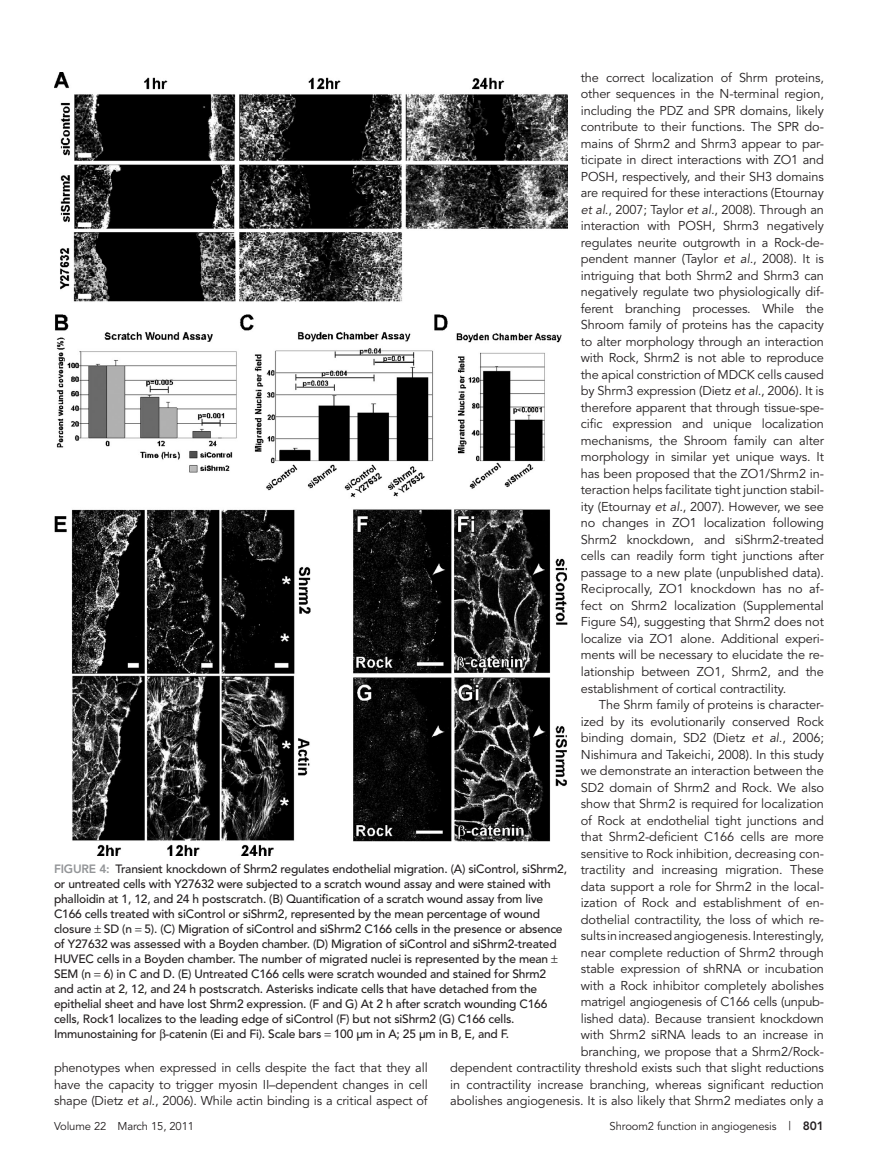
<style>
.page{position:relative;width:878px;height:1175px;background:#fff}
.page>*{position:absolute;margin:0;border:0;box-sizing:border-box;transform-origin:0 0}
.Body_Text_next_aveni{font:12.75px/16.5px "Avenir";letter-spacing:-.005em;color:#231f20;text-align:justify}
.Figure_caption{font:500 12px/15px "Avenir";letter-spacing:-.015em;color:#231f20}
.t1{font:11.25px "Avenir";letter-spacing:-.01em;color:#231f20}
.s1{font-style:italic}
.s2{font-weight:800;color:#939598}
.s3{font-size:12px}
.s4{font-weight:800;font-size:12px}
</style>
<div class="page">
<img style="left:54px;top:73px;width:513px;height:783px">
<p class="Body_Text_next_aveni" style="left:580px;top:69px;width:245px">the correct localization of Shrm proteins, other sequences in the N-terminal region, including the PDZ and SPR domains, likely contribute to their functions. The SPR do&shy;mains of Shrm2 and Shrm3 appear to par&shy;ticipate in direct interactions with ZO1 and POSH, respectively, and their SH3 domains are required for these interactions (Etournay <span class="s1">et al.</span>, 2007; Taylor <span class="s1">et al.</span>, 2008). Through an interaction with POSH, Shrm3 negatively regulates neurite outgrowth in a Rock-de&shy;pendent manner (Taylor <span class="s1">et al.</span>, 2008). It is intriguing that both Shrm2 and Shrm3 can negatively regulate two physiologically dif&shy;ferent branching processes. While the Shroom family of proteins has the capacity to alter morphology through an interaction with Rock, Shrm2 is not able to reproduce the apical constriction of MDCK cells caused by Shrm3 expression (Dietz <span class="s1">et al.</span>, 2006). It is therefore apparent that through tissue-spe&shy;cific expression and unique localization mechanisms, the Shroom family can alter morphology in similar yet unique ways. It has been proposed that the ZO1/Shrm2 in&shy;teraction helps facilitate tight junction stabil&shy;ity (Etournay <span class="s1">et al.</span>, 2007). However, we see no changes in ZO1 localization following Shrm2 knockdown, and siShrm2-treated cells can readily form tight junctions after passage to a new plate (unpublished data).<br>Reciprocally, ZO1 knockdown has no af&shy;fect on Shrm2 localization (Supplemental Figure S4), suggesting that Shrm2 does not localize via ZO1 alone. Additional experi&shy;ments will be necessary to elucidate the re&shy;lationship between ZO1, Shrm2, and the establishment of cortical contractility.</p>
<p class="Body_Text_next_aveni" style="left:450px;top:696px;width:375px;text-align:right">The Shrm family of proteins is character-<br>ized by its evolutionarily conserved Rock<br>binding domain, SD2 (Dietz <span class="s1">et al.</span>, 2006;<br>Nishimura and Takeichi, 2008). In this study<br>we demonstrate an interaction between the<br>SD2 domain of Shrm2 and Rock. We also<br>show that Shrm2 is required for localization<br>of Rock at endothelial tight junctions and<br>that Shrm2-deficient C166 cells are more<br>sensitive to Rock inhibition, decreasing con-<br>tractility and increasing migration. These<br>data support a role for Shrm2 in the local-<br>ization of Rock and establishment of en-<br>dothelial contractility, the loss of which re-<br>sults in increased angiogenesis. Interestingly,<br>near complete reduction of Shrm2 through<br>stable expression of shRNA or incubation<br>with a Rock inhibitor completely abolishes<br>matrigel angiogenesis of C166 cells (unpub-<br>lished data). Because transient knockdown<br>with Shrm2 siRNA leads to an increase in<br>branching, we propose that a Shrm2/Rock-<br>dependent contractility threshold exists such that slight reductions in contractility increase branching, whereas significant reduction abolishes angiogenesis. It is also likely that Shrm2 mediates only a</p>
<p class="Figure_caption" style="left:54px;top:862px;width:514px"><span class="s2">FIGURE 4:</span> Transient knockdown of Shrm2 regulates endothelial migration. (A) siControl, siShrm2, or untreated cells with Y27632 were subjected to a scratch wound assay and were stained with phalloidin at 1, 12, and 24 h postscratch. (B) Quantification of a scratch wound assay from live C166 cells treated with siControl or siShrm2, represented by the mean percentage of wound closure SD (n 5). (C) Migration of siControl and siShrm2 C166 cells in the presence or absence of Y27632 was assessed with a Boyden chamber. (D) Migration of siControl and siShrm2-treated HUVEC cells in a Boyden chamber. The number of migrated nuclei is represented by the mean SEM (n 6) in C and D. (E) Untreated C166 cells were scratch wounded and stained for Shrm2 and actin at 2, 12, and 24 h postscratch. Asterisks indicate cells that have detached from the epithelial sheet and have lost Shrm2 expression. (F and G) At 2 h after scratch wounding C166 cells, Rock1 localizes to the leading edge of siControl (F) but not siShrm2 (G) C166 cells.<br>Immunostaining for -catenin (Ei and Fi). Scale bars 100 μm in A; 25 μm in B, E, and F.</p>
<p class="Body_Text_next_aveni" style="left:54px;top:1060px;width:375px">phenotypes when expressed in cells despite the fact that they all have the capacity to trigger myosin II–dependent changes in cell shape (Dietz <span class="s1">et al.</span>, 2006). While actin binding is a critical aspect of</p>
<p class="t1" style="left:54px;top:1119px;width:141px">Volume 22 March 15, 2011</p>
<p class="t1" style="left:609px;top:1119px;width:216px">Shroom2 function in angiogenesis <span class="s3">|</span> <span class="s4">801</span></p>
</div>
